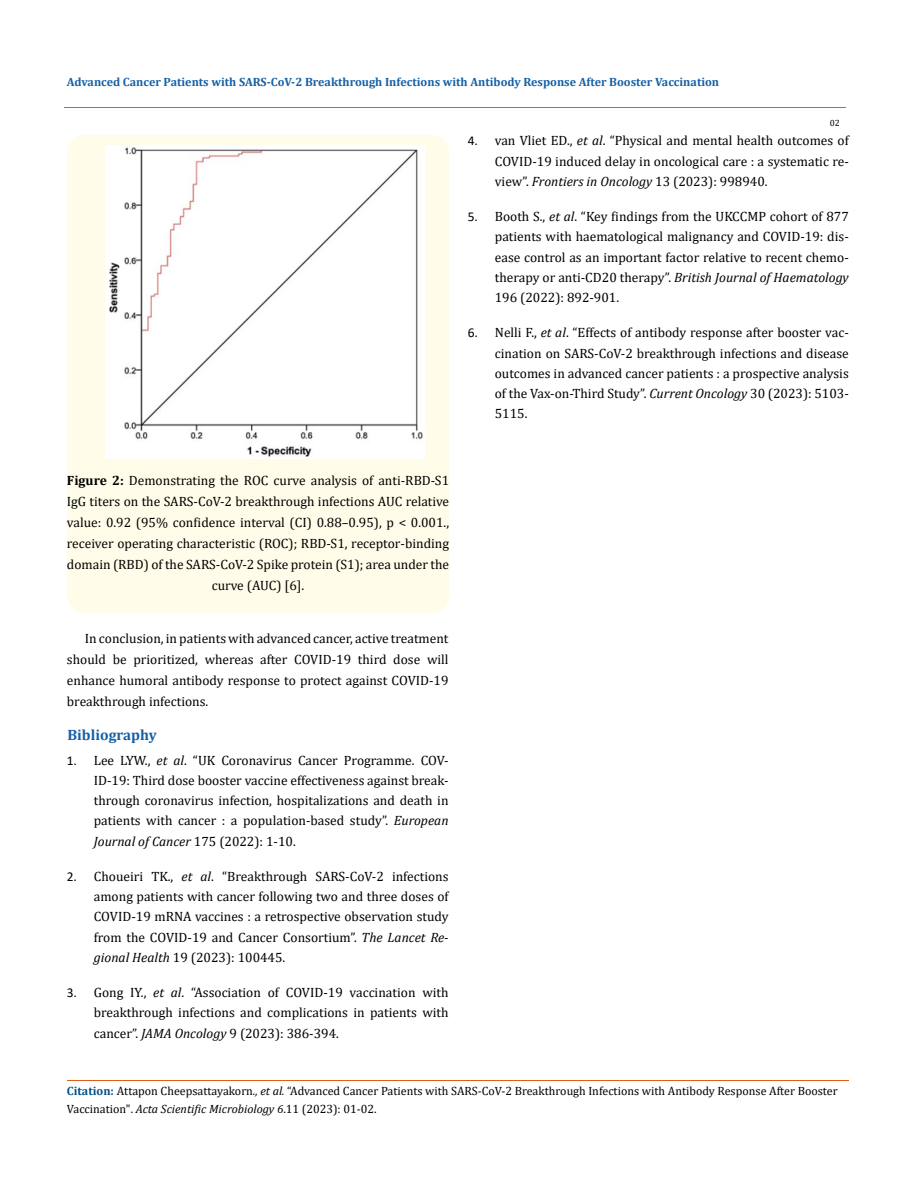
<style>
.page{position:relative;width:917px;height:1188px;background:#fff}
.page>*{position:absolute;margin:0;border:0;box-sizing:border-box;transform-origin:0 0}
.t1{font:700 15px "Cambria";color:#1560a6}
.t2{font:13.5px/20.2px "Cambria";color:#000;text-align:justify}
.t3{font:12px/18px "Cambria";color:#000}
.t4{font:700 12px "Cambria";color:#1560a6}
.t5{font:9px "Cambria";color:#000}
.s1{font-family:"Calibri"}
.s2{font-style:italic}
.s3{font-weight:700}
.s4{font-weight:700;color:#035089}
</style>
<div class="page">
<div style="left:67px;top:135px;width:382px;height:478px;background:#fffde9;border-radius:18px"></div>
<div style="left:105px;top:146px;width:319px;height:313px;background:#fff"></div>
<hr style="left:64px;top:108px;width:781px;height:1px;background:#e05d1a">
<hr style="left:67px;top:1080px;width:781px;height:1px;background:#e05d1a">
<p class="t4" style="left:67px;top:73px;width:653px">Advanced Cancer Patients with SARS-CoV-2 Breakthrough Infections with Antibody Response After Booster Vaccination</p>
<p class="t5" style="left:829px;top:118px;width:11px">02</p>
<p class="t2" style="left:495px;top:131px;width:355px;text-indent:-27px"><span class="s1">4.</span> van Vliet ED., <span class="s2">et al</span>. “Physical and mental health outcomes of COVID-19 induced delay in oncological care : a systematic re&shy;view”. <span class="s2">Frontiers in Oncology</span> 13 (2023): 998940.</p>
<p class="t2" style="left:495px;top:206px;width:355px;text-indent:-27px"><span class="s1">5.</span> Booth S., <span class="s2">et al</span>. “Key findings from the UKCCMP cohort of 877 patients with haematological malignancy and COVID-19: dis&shy;ease control as an important factor relative to recent chemo&shy;therapy or anti-CD20 therapy”. <span class="s2">British Journal of Haematology </span>196 (2022): 892-901.</p>
<p class="t2" style="left:495px;top:323px;width:355px;text-indent:-27px"><span class="s1">6.</span> Nelli F., <span class="s2">et al</span>. “Effects of antibody response after booster vac&shy;cination on SARS-CoV-2 breakthrough infections and disease outcomes in advanced cancer patients : a prospective analysis of the Vax-on-Third Study”. <span class="s2">Current Oncology</span> 30 (2023): 5103- 5115.</p>
<p class="t2" style="left:67px;top:470px;width:384px;line-height:21px;text-align:center"><span class="s3">Figure 2:</span> Demonstrating the ROC curve analysis of anti-RBD-S1<br>IgG titers on the SARS-CoV-2 breakthrough infections AUC relative value: 0.92 (95% confidence interval (CI) 0.88–0.95), p &lt; 0.001., receiver operating characteristic (ROC); RBD-S1, receptor-binding domain (RBD) of the SARS-CoV-2 Spike protein (S1); area under the curve (AUC) [6].</p>
<p class="t2" style="left:67px;top:628px;width:383px;line-height:21px;text-indent:18px">In conclusion, in patients with advanced cancer, active treatment should be prioritized, whereas after COVID-19 third dose will enhance humoral antibody response to protect against COVID-19 breakthrough infections.</p>
<p class="t1" style="left:67px;top:724px;width:91px">Bibliography</p>
<p class="t2" style="left:94px;top:750px;width:356px;text-indent:-27px"><span class="s1">1.</span> Lee LYW., <span class="s2">et al</span>. “UK Coronavirus Cancer Programme. COV-ID-19: Third dose booster vaccine effectiveness against break&shy;through coronavirus infection, hospitalizations and death in patients with cancer : a population-based study”. <span class="s2">European Journal of Cancer</span> 175 (2022): 1-10.</p>
<p class="t2" style="left:94px;top:866px;width:356px;text-indent:-27px"><span class="s1">2.</span> Choueiri TK., <span class="s2">et al</span>. “Breakthrough SARS-CoV-2 infections among patients with cancer following two and three doses of COVID-19 mRNA vaccines : a retrospective observation study from the COVID-19 and Cancer Consortium”. <span class="s2">The Lancet Re&shy;gional Health</span> 19 (2023): 100445.</p>
<p class="t2" style="left:94px;top:982px;width:356px;text-indent:-27px"><span class="s1">3.</span> Gong IY., <span class="s2">et al</span>. “Association of COVID-19 vaccination with breakthrough infections and complications in patients with cancer”. <span class="s2">JAMA Oncology</span> 9 (2023): 386-394.</p>
<p class="t3" style="left:67px;top:1082px;width:772px"><span class="s4">Citation:</span> Attapon Cheepsattayakorn<span class="s2">., et al.</span> “Advanced Cancer Patients with SARS-CoV-2 Breakthrough Infections with Antibody Response After Booster<br>Vaccination". <span class="s2">Acta Scientific Microbiology 6</span>.11 (2023): 01-02.</p>
</div>
